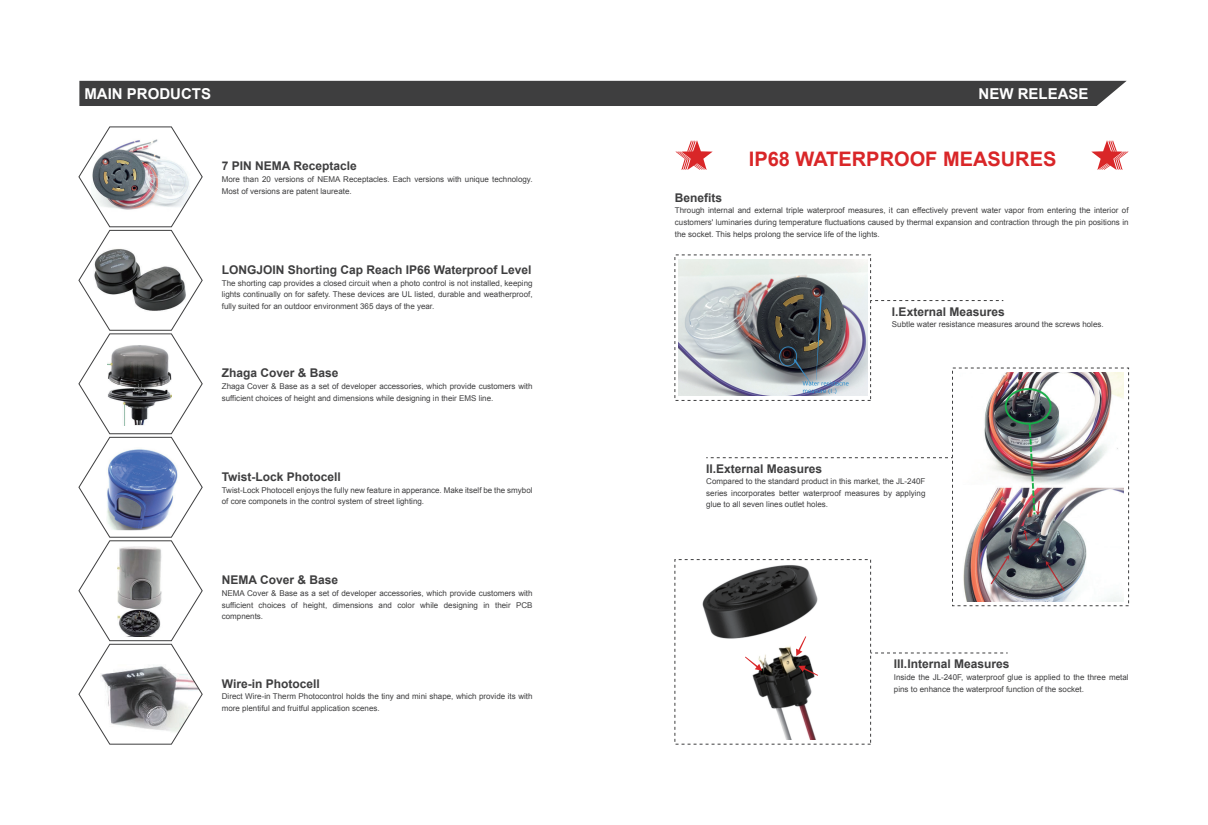
<style>
.page{position:relative;width:1208px;height:825px;background:#fff}
.page>*{position:absolute;margin:0;border:0;box-sizing:border-box;transform-origin:0 0}
.t1{font:700 20px "Arial";color:#d92628}
.t2{font:700 15px "Arial";color:#fff}
.t3{font:700 12px "Arial";color:#3e3e3f}
.t4{font:8px/11.6px "Arial";color:#3e3e3f}
.t5{font:5.7px "Arial";color:#358fcd}
</style>
<div class="page">
<svg style="left:78px;top:126px;width:125px;height:619px"></svg>
<div style="left:79px;top:81px;width:1047px;height:25px;background:#3e3e3f"></div>
<svg style="left:1091px;top:140px;width:37px;height:30px"></svg>
<svg style="left:675px;top:140px;width:37px;height:30px"></svg>
<img style="left:678px;top:259px;width:189px;height:137px">
<img style="left:702px;top:565px;width:116px;height:175px">
<svg style="left:745px;top:657px;width:17px;height:14px"></svg>
<svg style="left:798px;top:666px;width:20px;height:10px"></svg>
<svg style="left:796px;top:636px;width:10px;height:20px"></svg>
<img style="left:963px;top:372px;width:160px;height:230px">
<svg style="left:871px;top:300px;width:132px;height:1px"></svg>
<svg style="left:871px;top:652px;width:136px;height:1px"></svg>
<svg style="left:706px;top:457px;width:246px;height:1px"></svg>
<div style="left:952px;top:367px;width:177px;height:239px;border:1px dashed #3e3e3f"></div>
<h2 class="t2" style="left:84px;top:84px;width:128px">MAIN PRODUCTS</h2>
<h3 class="t3" style="left:222px;top:158px;width:136px">7 PIN NEMA Receptacle</h3>
<p class="t4" style="left:222px;top:174px;width:312px">More than 20 versions of NEMA Receptacles. Each versions with unique technology.<br>Most of versions are patent laureate.</p>
<h3 class="t3" style="left:222px;top:262px;width:311px">LONGJOIN Shorting Cap Reach IP66 Waterproof Level</h3>
<p class="t4" style="left:222px;top:277px;width:312px;text-align:justify">The shorting cap provides a closed circuit when a photo control is not installed, keeping lights continually on for safety. These devices are UL listed, durable and weatherproof, fully suited for an outdoor environment 365 days of the year.</p>
<h3 class="t3" style="left:222px;top:365px;width:118px">Zhaga Cover &amp; Base</h3>
<p class="t4" style="left:222px;top:380px;width:312px">Zhaga Cover &amp; Base as a set of developer accessories, which provide customers with sufficient choices of height and dimensions while designing in their EMS line.</p>
<h3 class="t3" style="left:222px;top:469px;width:121px">Twist-Lock Photocell</h3>
<p class="t4" style="left:222px;top:484px;width:312px">Twist-Lock Photocell enjoys the fully new feature in apperance. Make itself be the smybol of core componets in the control system of street lighting.</p>
<h3 class="t3" style="left:222px;top:572px;width:118px">NEMA Cover &amp; Base</h3>
<p class="t4" style="left:222px;top:587px;width:312px;text-align:justify">NEMA Cover &amp; Base as a set of developer accessories, which provide customers with sufficient choices of height, dimensions and color while designing in their PCB compnents.</p>
<h3 class="t3" style="left:222px;top:676px;width:99px">Wire-in Photocell</h3>
<p class="t4" style="left:222px;top:691px;width:312px">Direct Wire-in Therm Photocontrol holds the tiny and mini shape, which provide its with more plentiful and fruitful application scenes.</p>
<h2 class="t2" style="left:978px;top:84px;width:112px">NEW RELEASE</h2>
<h1 class="t1" style="left:749px;top:146px;width:309px">IP68 WATERPROOF MEASURES</h1>
<h3 class="t3" style="left:675px;top:190px;width:49px">Benefits</h3>
<p class="t4" style="left:675px;top:205px;width:455px;text-align:justify">Through internal and external triple waterproof measures, it can effectively prevent water vapor from entering the interior of customers' luminaries during temperature fluctuations caused by thermal expansion and contraction through the pin positions in the socket. This helps prolong the service life of the lights.</p>
<p class="t5" style="left:831px;top:387px;width:3px">I</p>
<h3 class="t3" style="left:892px;top:304px;width:114px">I.External Measures</h3>
<p class="t4" style="left:892px;top:319px;width:213px">Subtle water resistance measures around the screws holes.</p>
<h3 class="t3" style="left:706px;top:460px;width:118px">II.External Measures</h3>
<p class="t4" style="left:706px;top:476px;width:221px;text-align:justify">Compared to the standard product in this market, the JL-240F series incorporates better waterproof measures by applying glue to all seven lines outlet holes.</p>
<h3 class="t3" style="left:894px;top:656px;width:117px">III.Internal Measures</h3>
<p class="t4" style="left:894px;top:671px;width:236px">Inside the JL-240F, waterproof glue is applied to the three metal pins to enhance the waterproof function of the socket.</p>
</div>
